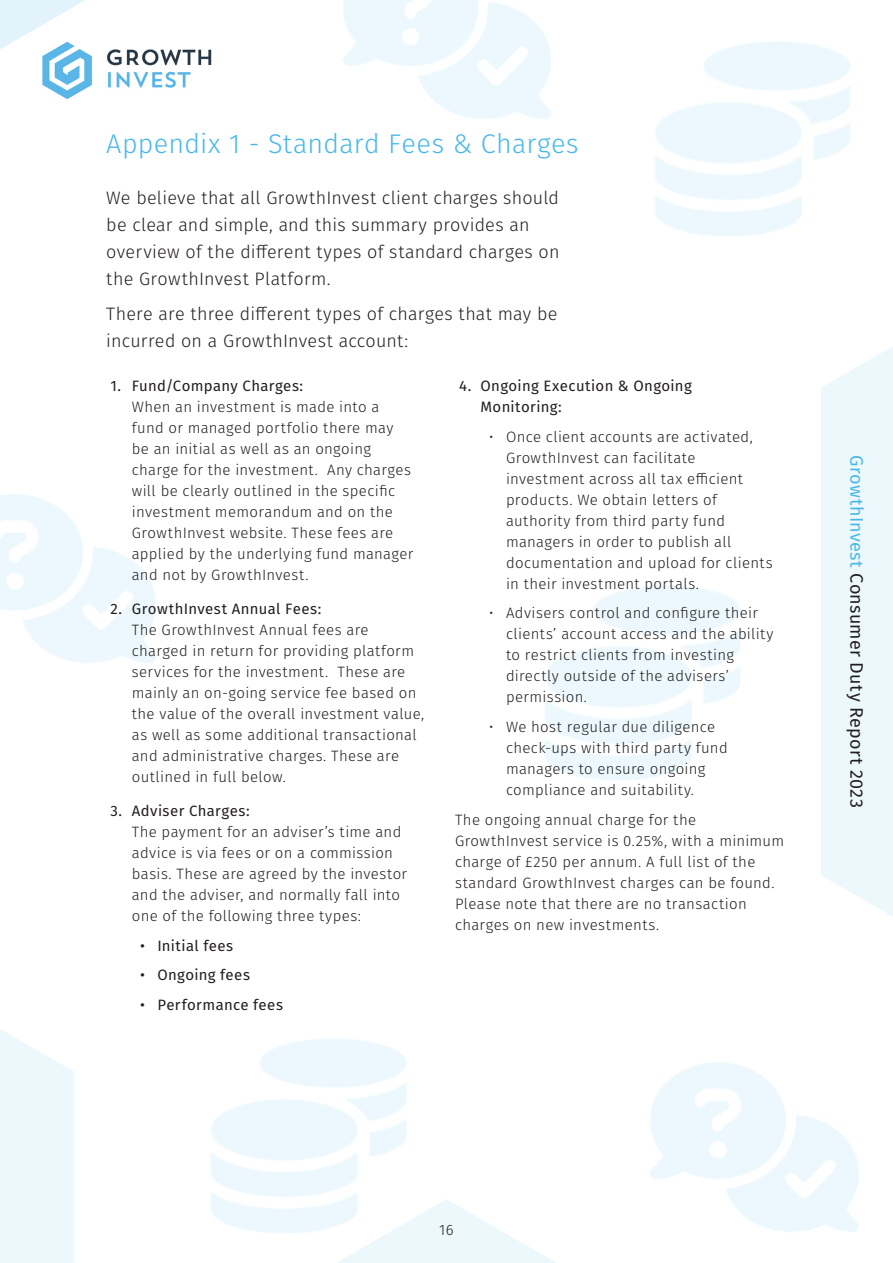
<style>
.page{position:relative;width:893px;height:1263px;background:#fff}
.page>*{position:absolute;margin:0;border:0;box-sizing:border-box;transform-origin:0 0}
.Section_Header{font:300 27px "Fira Sans";letter-spacing:.01em;color:#49b8e7}
.Pre_Section_Header_Large_Intro_Paragraph{font:300 18px/27px "Fira Sans";letter-spacing:.015em;color:#231f20}
.t1{font:18px "Fira Sans";letter-spacing:.015em;color:#231f20}
.Short_Guide_Paragraph_-_Para{font:300 15px/21px "Fira Sans";letter-spacing:.025em;color:#231f20}
.t2{font:15px/21px "Fira Sans";letter-spacing:.025em;color:#231f20}
.s1{font-weight:400}
.s2{color:#49b8e7}
</style>
<div class="page">
<svg style="left:821px;top:347px;width:72px;height:569px;background:#eef8fc"></svg>
<img style="left:170px;top:49px;width:42px;height:39px">
<svg style="left:0;top:0;width:170px;height:100px"></svg>
<svg style="left:0;top:1029px;width:74px;height:234px;background:#eef8fc"></svg>
<svg style="left:337px;top:1199px;width:219px;height:64px"></svg>
<img style="left:211px;top:1039px;width:216px;height:201px">
<p class="Section_Header" style="left:106px;top:124px;width:474px">Appendix 1 - Standard Fees &amp; Charges</p>
<p class="Pre_Section_Header_Large_Intro_Paragraph" style="left:106px;top:184px;width:455px">We believe that all GrowthInvest client charges should be clear and simple, and this summary provides an overview of the different types of standard charges on the GrowthInvest Platform.</p>
<p class="Pre_Section_Header_Large_Intro_Paragraph" style="left:106px;top:301px;width:453px">There are three different types of charges that may be incurred on a GrowthInvest account:</p>
<p class="Short_Guide_Paragraph_-_Para" style="left:132px;top:376px;width:283px;text-indent:-21px"><span class="s1">1. Fund/Company Charges:<br></span>When an investment is made into a fund or managed portfolio there may be an initial as well as an ongoing charge for the investment. Any charges will be clearly outlined in the specific investment memorandum and on the GrowthInvest website. These fees are applied by the underlying fund manager and not by GrowthInvest.</p>
<p class="Short_Guide_Paragraph_-_Para" style="left:132px;top:598px;width:294px;text-indent:-21px"><span class="s1">2. GrowthInvest Annual Fees:<br></span>The GrowthInvest Annual fees are charged in return for providing platform services for the investment. These are mainly an on-going service fee based on the value of the overall investment value, as well as some additional transactional and administrative charges. These are outlined in full below.</p>
<p class="Short_Guide_Paragraph_-_Para" style="left:132px;top:800px;width:277px;text-indent:-21px"><span class="s1">3. Adviser Charges:<br></span>The payment for an adviser’s time and advice is via fees or on a commission basis. These are agreed by the investor and the adviser, and normally fall into one of the following three types:</p>
<p class="t2" style="left:140px;top:934px;width:94px">• Initial fees</p>
<p class="t2" style="left:140px;top:964px;width:111px">• Ongoing fees</p>
<p class="t2" style="left:140px;top:993px;width:144px">• Performance fees</p>
<p class="t2" style="left:480px;top:375px;width:213px;text-indent:-21px">4. Ongoing Execution &amp; Ongoing<br>Monitoring:</p>
<p class="Short_Guide_Paragraph_-_Para" style="left:506px;top:426px;width:268px;text-indent:-17px">• Once client accounts are activated, GrowthInvest can facilitate investment across all tax efficient products. We obtain letters of authority from third party fund managers in order to publish all documentation and upload for clients in their investment portals.</p>
<p class="Short_Guide_Paragraph_-_Para" style="left:506px;top:603px;width:269px;text-indent:-17px">• Advisers control and configure their clients’ account access and the ability to restrict clients from investing directly outside of the advisers’ permission.</p>
<p class="Short_Guide_Paragraph_-_Para" style="left:506px;top:716px;width:223px;text-indent:-17px">• We host regular due diligence check-ups with third party fund managers to ensure ongoing compliance and suitability.</p>
<p class="Short_Guide_Paragraph_-_Para" style="left:455px;top:809px;width:331px">The ongoing annual charge for the GrowthInvest service is 0.25%, with a minimum charge of £250 per annum. A full list of the standard GrowthInvest charges can be found.<br>Please note that there are no transaction charges on new investments.</p>
<p class="t1" style="left:870px;top:455px;width:354px;rotate:90deg"><span class="s2">GrowthInvest</span> Consumer Duty Report 2023</p>
<p class="Short_Guide_Paragraph_-_Para" style="left:439px;top:1219px;width:16px">16</p>
</div>
